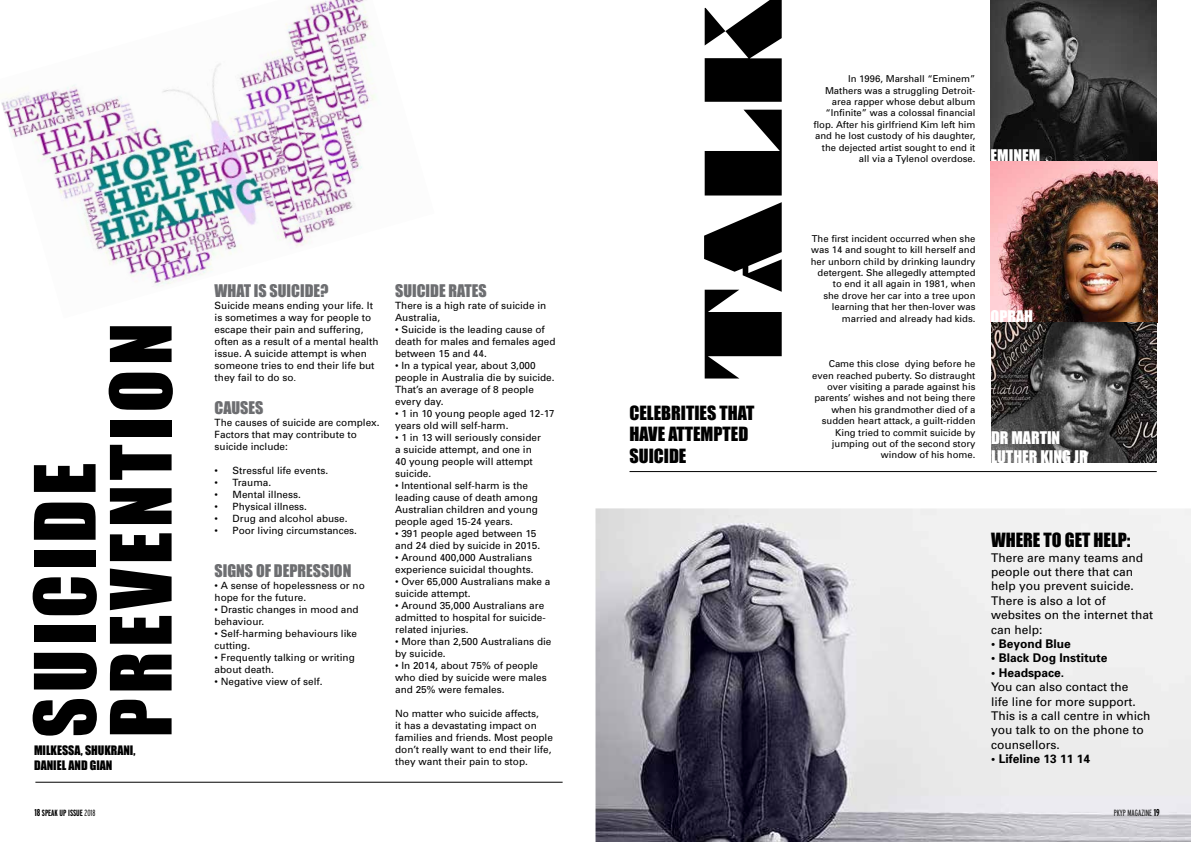
<style>
.page{position:relative;width:1191px;height:842px;background:#fff}
.page>*{position:absolute;margin:0;border:0;box-sizing:border-box;transform-origin:0 0}
.t1{font:100px "Braggadocio";color:#000}
.t2{font:78px/76px "Impact";letter-spacing:.06em;color:#000}
.t3{font:18px/21.6px "Impact";color:#000}
.t4{font:16px "Impact";color:#6d6e71}
.t5{font:16px/19.2px "Impact";color:#fff}
.t6{font:12px/14.4px "Univers";color:#000}
.t7{font:700 12px "Univers";color:#000}
.t8{font:12px/14.4px "Impact";color:#000}
.t9{font:10px/12px "Univers";color:#000}
.t10{font:9.5px/11.4px "Univers";color:#000;text-align:right}
.t11{font:700 extra-condensed 9px "Interstate";color:#000}
.t12{font:300 extra-condensed 9px "Interstate";color:#000}
.s1{font-family:"Helvetica"}
.s2{font-size:10px}
.s3{font-weight:300}
.s4{font-weight:700;font-size:10px}
</style>
<div class="page">
<img style="left:595px;top:508px;width:596px;height:334px">
<img style="left:1px;top:0;width:375px;height:287px">
<img style="left:990px;top:0;width:167px;height:463px">
<hr style="left:629px;top:471px;width:527px;height:1px;background:#000">
<hr style="left:35px;top:782px;width:527px;height:1px;background:#000">
<h2 class="t2" style="left:25px;top:737px;width:416px;rotate:-90deg">SUICIDE<br>PREVENTION</h2>
<p class="t8" style="left:34px;top:743px;width:103px">MILKESSA, SHUKRANI,<br>DANIEL AND GIAN</p>
<h3 class="t4" style="left:214px;top:278px;width:116px">WHAT IS SUICIDE?</h3>
<p class="t9" style="left:214px;top:299px;width:165px">Suicide means ending your life. It is sometimes a way for people to escape their pain and suffering, often as a result of a mental health issue. A suicide attempt is when someone tries to end their life but they fail to do so<span class="s1">.</span></p>
<h3 class="t4" style="left:214px;top:395px;width:50px">CAUSES</h3>
<p class="t9" style="left:214px;top:416px;width:167px">The causes of suicide are complex.<br>Factors that may contribute to suicide include:</p>
<p class="t9" style="left:214px;top:464px;width:115px">• Stressful life events.</p>
<p class="t9" style="left:214px;top:476px;width:58px">• Trauma.</p>
<p class="t9" style="left:214px;top:488px;width:88px">• Mental illness.</p>
<p class="t9" style="left:214px;top:500px;width:94px">• Physical illness.</p>
<p class="t9" style="left:214px;top:512px;width:135px">• Drug and alcohol abuse.</p>
<p class="t9" style="left:214px;top:524px;width:144px">• Poor living circumstances.</p>
<h3 class="t4" style="left:214px;top:558px;width:138px">SIGNS OF DEPRESSION</h3>
<p class="t9" style="left:214px;top:579px;width:152px">• A sense of hopelessness or no hope for the future.</p>
<p class="t9" style="left:214px;top:603px;width:146px">• Drastic changes in mood and behaviour.</p>
<p class="t9" style="left:214px;top:627px;width:144px">• Self-harming behaviours like cutting.</p>
<p class="t9" style="left:214px;top:651px;width:142px">• Frequently talking or writing about death.</p>
<p class="t9" style="left:214px;top:675px;width:109px">• Negative view of self.</p>
<h3 class="t4" style="left:395px;top:278px;width:93px">SUICIDE RATES</h3>
<p class="t9" style="left:395px;top:299px;width:153px">There is a high rate of suicide in<br>Australia,</p>
<p class="t9" style="left:395px;top:323px;width:162px">• Suicide is the leading cause of death for males and females aged between 15 and 44.</p>
<p class="t9" style="left:395px;top:359px;width:161px">• In a typical year, about 3,000 people in Australia die by suicide.<br>That’s an average of 8 people every day.</p>
<p class="t9" style="left:395px;top:407px;width:161px">• 1 in 10 young people aged 12-17 years old will self-harm.</p>
<p class="t9" style="left:395px;top:431px;width:147px">• 1 in 13 will seriously consider a suicide attempt, and one in<br>40 young people will attempt suicide.</p>
<p class="t9" style="left:395px;top:479px;width:144px">• Intentional self-harm is the leading cause of death among<br>Australian children and young people aged 15-24 years.</p>
<p class="t9" style="left:395px;top:527px;width:147px">• 391 people aged between 15 and 24 died by suicide in 2015.</p>
<p class="t9" style="left:395px;top:551px;width:140px">• Around 400,000 Australians experience suicidal thoughts.</p>
<p class="t9" style="left:395px;top:575px;width:157px">• Over 65,000 Australians make a suicide attempt.</p>
<p class="t9" style="left:395px;top:599px;width:152px">• Around 35,000 Australians are admitted to hospital for suicide&shy;related injuries.</p>
<p class="t9" style="left:395px;top:635px;width:158px">• More than 2,500 Australians die by suicide.</p>
<p class="t9" style="left:395px;top:659px;width:153px">• In 2014, about 75% of people who died by suicide were males and 25% were females.</p>
<p class="t9" style="left:395px;top:707px;width:159px">No matter who suicide affects,<br>it has a devastating impact on families and friends. Most people don’t really want to end their life, they want their pain to stop.</p>
<h1 class="t1" style="left:683px;top:383px;width:393px;rotate:-90deg">TALK</h1>
<h3 class="t3" style="left:629px;top:401px;width:126px">CELEBRITIES THAT<br>HAVE ATTEMPTED<br>SUICIDE</h3>
<p class="t10" style="left:813px;top:73px;width:164px">In 1996, Marshall “Eminem” Mathers was a struggling Detroit&shy;area rapper whose debut album “Infinite” was a colossal financial flop. After his girlfriend Kim left him and he lost custody of his daughter, the dejected artist sought to end it all via a Tylenol overdose.</p>
<h3 class="t5" style="left:990px;top:146px;width:51px">EMINEM</h3>
<p class="t10" style="left:810px;top:233px;width:166px">The first incident occurred when she was 14 and sought to kill herself and her unborn child by drinking laundry detergent. She allegedly attempted to end it all again in 1981, when<br>she drove her car into a tree upon learning that her then-lover was married and already had kids.</p>
<p class="t10" style="left:812px;top:358px;width:165px">Came this close dying before he even reached puberty. So distraught over visiting a parade against his parents’ wishes and not being there when his grandmother died of a sudden heart attack, a guilt-ridden<br>King tried to commit suicide by jumping out of the second story window of his home.</p>
<h3 class="t5" style="left:990px;top:306px;width:44px">OPRAH</h3>
<h3 class="t5" style="left:991px;top:427px;width:98px">DR MARTIN<br>LUTHER KING JR</h3>
<h3 class="t3" style="left:991px;top:529px;width:141px">WHERE TO GET HELP:</h3>
<p class="t6" style="left:991px;top:550px;width:164px">There are many teams and people out there that can help you prevent suicide.<br>There is also a lot of websites on the internet that can help:</p>
<p class="t7" style="left:991px;top:636px;width:81px">• Beyond Blue</p>
<p class="t7" style="left:991px;top:650px;width:118px">• Black Dog Institute</p>
<p class="t7" style="left:991px;top:665px;width:74px">• Headspace.</p>
<p class="t6" style="left:991px;top:679px;width:161px">You can also contact the<br>life line for more support.<br>This is a call centre in which you talk to on the phone to counsellors.</p>
<p class="t7" style="left:991px;top:751px;width:100px">• Lifeline 13 11 14</p>
<p class="t11" style="left:34px;top:808px;width:63px"><span class="s2">18</span> SPEAK UP ISSUE <span class="s3">2018</span></p>
<p class="t12" style="left:1113px;top:808px;width:48px">PKYP MAGAZINE <span class="s4">19</span></p>
</div>
